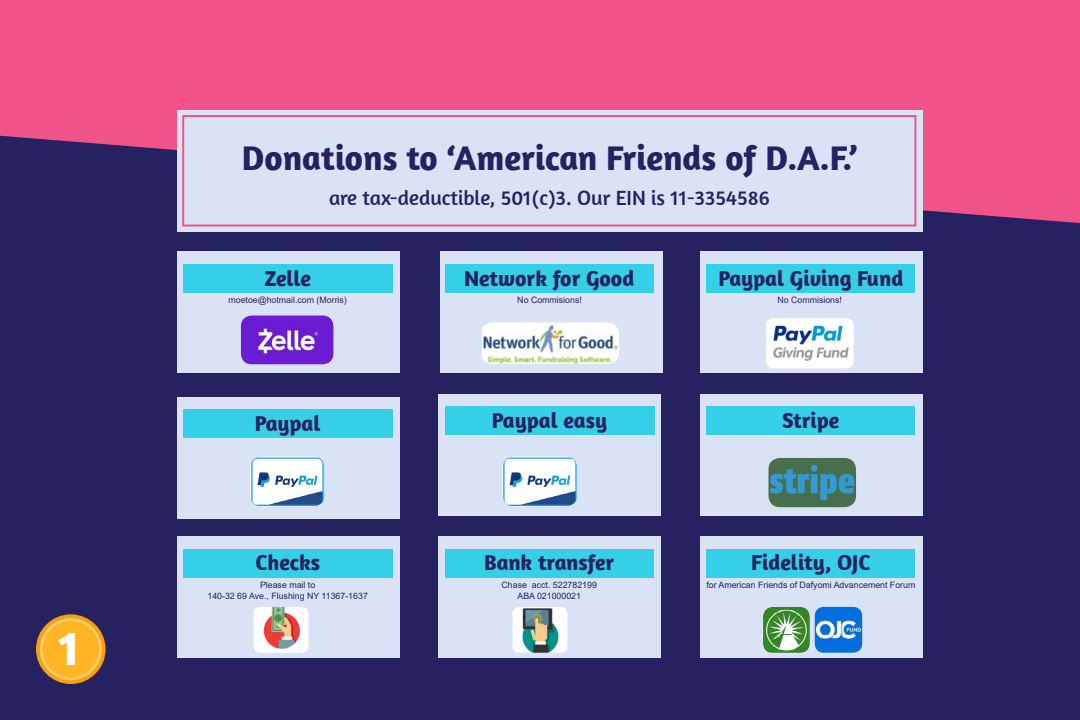
<style>
.page{position:relative;width:1080px;height:720px;background:#fff}
.page>*{position:absolute;margin:0;border:0;box-sizing:border-box;transform-origin:0 0}
.t1{font:700 50px "Amaranth";color:#fff}
.t2{font:700 35px "Amaranth";color:#262161}
.t3{font:700 22px "Amaranth";color:#262161}
.t4{font:21px "Amaranth";color:#262161}
.t5{font:8.8px/10.6px "Arial";color:#262161;text-align:center}
</style>
<div class="page">
<div style="left:0;top:135px;width:1080px;height:585px;background:#262161"></div>
<svg style="left:36px;top:614px;width:70px;height:70px"></svg>
<svg style="left:40px;top:618px;width:62px;height:62px;background:#e9a730"></svg>
<svg style="left:0;top:0;width:1080px;height:226px;background:#db4d85"></svg>
<div style="left:177px;top:537px;width:222px;height:121px;background:#d9e3f5"></div>
<div style="left:177px;top:252px;width:222px;height:121px;background:#d9e3f5"></div>
<div style="left:177px;top:397px;width:222px;height:121px;background:#d9e3f5"></div>
<div style="left:438px;top:537px;width:223px;height:121px;background:#d9e3f5"></div>
<div style="left:700px;top:394px;width:222px;height:121px;background:#d9e3f5"></div>
<div style="left:441px;top:252px;width:222px;height:121px;background:#d9e3f5"></div>
<div style="left:700px;top:537px;width:222px;height:121px;background:#d9e3f5"></div>
<div style="left:439px;top:394px;width:222px;height:121px;background:#d9e3f5"></div>
<div style="left:700px;top:252px;width:222px;height:121px;background:#d9e3f5"></div>
<div style="left:177px;top:110px;width:745px;height:121px;background:#d9e3f5"></div>
<div style="left:183px;top:549px;width:209px;height:29px;background:#36cfe8"></div>
<div style="left:183px;top:264px;width:209px;height:29px;background:#36cfe8"></div>
<div style="left:183px;top:410px;width:209px;height:28px;background:#36cfe8"></div>
<div style="left:445px;top:549px;width:209px;height:29px;background:#36cfe8"></div>
<div style="left:706px;top:406px;width:209px;height:29px;background:#36cfe8"></div>
<div style="left:445px;top:264px;width:209px;height:29px;background:#36cfe8"></div>
<div style="left:706px;top:549px;width:209px;height:29px;background:#36cfe8"></div>
<div style="left:445px;top:406px;width:209px;height:29px;background:#36cfe8"></div>
<div style="left:706px;top:264px;width:209px;height:29px;background:#36cfe8"></div>
<div style="left:182px;top:115px;width:734px;height:112px;border:2px solid #f0528a"></div>
<img style="left:768px;top:458px;width:88px;height:49px">
<img style="left:482px;top:323px;width:137px;height:41px">
<img style="left:254px;top:607px;width:54px;height:46px">
<img style="left:512px;top:607px;width:56px;height:46px">
<img style="left:241px;top:316px;width:92px;height:48px">
<img style="left:250px;top:456px;width:75px;height:51px">
<img style="left:502px;top:456px;width:76px;height:51px">
<img style="left:815px;top:607px;width:47px;height:46px">
<img style="left:766px;top:318px;width:88px;height:50px">
<img style="left:763px;top:607px;width:47px;height:46px">
<h1 class="t1" style="left:59px;top:616px;width:23px">1</h1>
<h2 class="t2" style="left:242px;top:136px;width:617px">Donations to ‘American Friends o f D A. ‘ .F.</h2>
<h3 class="t4" style="left:329px;top:186px;width:442px">are tax-deductible, 501 )c( 3. Our EIN is 11-3354586</h3>
<h3 class="t3" style="left:264px;top:264px;width:48px">Zelle</h3>
<h3 class="t3" style="left:464px;top:264px;width:172px">Network for Good</h3>
<h3 class="t3" style="left:718px;top:264px;width:187px">Paypal Giving Fund</h3>
<p class="t5" style="left:228px;top:295px;width:120px">moetoe@hotmail.com (Morris)</p>
<p class="t5" style="left:517px;top:295px;width:66px">No Commisions!</p>
<p class="t5" style="left:778px;top:295px;width:66px">No Commisions!</p>
<h3 class="t3" style="left:255px;top:409px;width:67px">Paypal</h3>
<h3 class="t3" style="left:492px;top:406px;width:117px">Paypal easy</h3>
<h3 class="t3" style="left:782px;top:406px;width:59px">Stripe</h3>
<h3 class="t3" style="left:255px;top:549px;width:66px">Checks</h3>
<h3 class="t3" style="left:484px;top:549px;width:132px">Bank transfer</h3>
<h3 class="t3" style="left:751px;top:549px;width:121px">Fidelity, OJC</h3>
<p class="t5" style="left:207px;top:580px;width:162px">Please mail to<br>140-32 69 Ave., Flushing NY 11367-1637</p>
<p class="t5" style="left:517px;top:580px;width:65px;text-align:left;text-indent:-16px">Chase<br>ABA 021000021</p>
<p class="t5" style="left:706px;top:580px;width:210px">for American Friends of Dafyomi Advancement Forum</p>
<p class="t5" style="left:532px;top:580px;width:67px">acct. 522782199</p>
</div>
